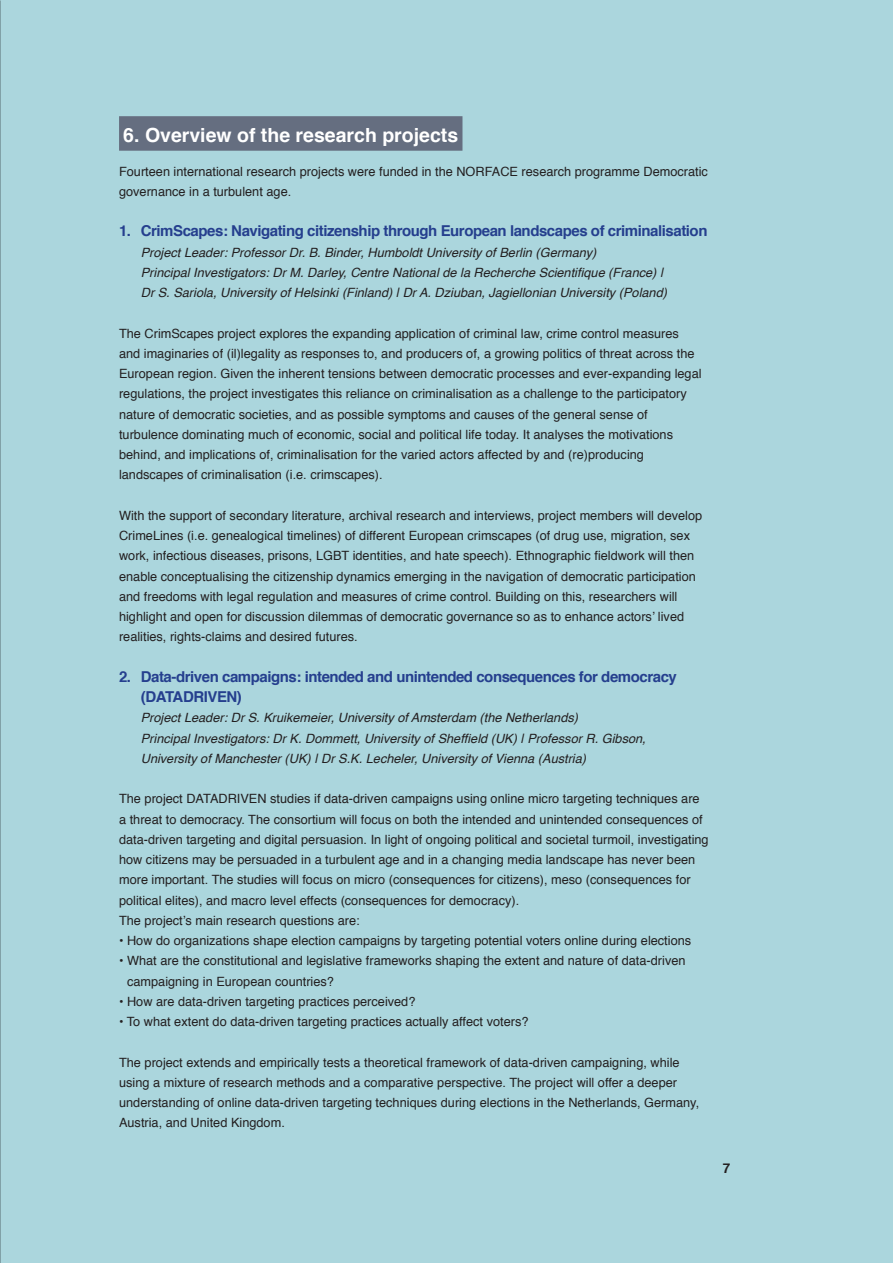
<style>
.page{position:relative;width:893px;height:1263px;background:#abd6dd}
.page>*{position:absolute;margin:0;border:0;box-sizing:border-box;transform-origin:0 0}
.kopvraag_zwart{font:700 19.5px "Helvetica";color:#fff}
.TUSSENKOP_DEF{font:700 15px/20.2px "Helvetica";letter-spacing:-.03em;color:#253f8e}
.t1{font:700 13.5px "Helvetica";color:#231f20}
.tekst_zwart{font:12.75px/20.2px "Helvetica";color:#231f20}
.tekst_zwart-2{font:italic 12.75px/20.2px "Helvetica";color:#231f20}
</style>
<div class="page">
<img style="left:0;top:0;width:1px;height:1263px">
<div style="left:119px;top:116px;width:343px;height:35px;background:#656e80"></div>
<p class="kopvraag_zwart" style="left:123px;top:120px;width:336px">6. Overview of the research projects</p>
<p class="tekst_zwart" style="left:119px;top:161px;width:590px">Fourteen international research projects were funded in the NORFACE research programme Democratic governance in a turbulent age.</p>
<p class="TUSSENKOP_DEF" style="left:119px;top:221px;width:590px">1. CrimScapes: Navigating citizenship through European landscapes of criminalisation</p>
<p class="tekst_zwart-2" style="left:141px;top:242px;width:528px">Project Leader: Professor Dr. B. Binder, Humboldt University of Berlin (Germany)<br>Principal Investigators: Dr M. Darley, Centre National de la Recherche Scientifique (France) |<br>Dr S. Sariola, University of Helsinki (Finland) | Dr A. Dziuban, Jagiellonian University (Poland)</p>
<p class="tekst_zwart" style="left:119px;top:323px;width:584px">The CrimScapes project explores the expanding application of criminal law, crime control measures and imaginaries of (il)legality as responses to, and producers of, a growing politics of threat across the European region. Given the inherent tensions between democratic processes and ever-expanding legal regulations, the project investigates this reliance on criminalisation as a challenge to the participatory nature of democratic societies, and as possible symptoms and causes of the general sense of turbulence dominating much of economic, social and political life today. It analyses the motivations behind, and implications of, criminalisation for the varied actors affected by and (re)producing landscapes of criminalisation (i.e. crimscapes).</p>
<p class="tekst_zwart" style="left:119px;top:506px;width:585px">With the support of secondary literature, archival research and interviews, project members will develop CrimeLines (i.e. genealogical timelines) of different European crimscapes (of drug use, migration, sex work, infectious diseases, prisons, LGBT identities, and hate speech). Ethnographic fieldwork will then enable conceptualising the citizenship dynamics emerging in the navigation of democratic participation and freedoms with legal regulation and measures of crime control. Building on this, researchers will highlight and open for discussion dilemmas of democratic governance so as to enhance actors’ lived realities, rights-claims and desired futures.</p>
<p class="TUSSENKOP_DEF" style="left:141px;top:667px;width:538px;text-indent:-22px">2. Data-driven campaigns: intended and unintended consequences for democracy (DATADRIVEN)</p>
<p class="tekst_zwart-2" style="left:141px;top:708px;width:506px">Project Leader: Dr S. Kruikemeier, University of Amsterdam (the Netherlands)<br>Principal Investigators: Dr K. Dommett, University of Sheffield (UK) | Professor R. Gibson,<br>University of Manchester (UK) | Dr S.K. Lecheler, University of Vienna (Austria)</p>
<p class="tekst_zwart" style="left:119px;top:789px;width:591px">The project DATADRIVEN studies if data-driven campaigns using online micro targeting techniques are a threat to democracy. The consortium will focus on both the intended and unintended consequences of data-driven targeting and digital persuasion. In light of ongoing political and societal turmoil, investigating how citizens may be persuaded in a turbulent age and in a changing media landscape has never been more important. The studies will focus on micro (consequences for citizens), meso (consequences for political elites), and macro level effects (consequences for democracy).</p>
<p class="tekst_zwart" style="left:119px;top:911px;width:242px">The project’s main research questions are:</p>
<p class="tekst_zwart" style="left:119px;top:931px;width:574px">• How do organizations shape election campaigns by targeting potential voters online during elections</p>
<p class="tekst_zwart" style="left:127px;top:951px;width:560px;text-indent:-8px">• What are the constitutional and legislative frameworks shaping the extent and nature of data-driven campaigning in European countries?</p>
<p class="tekst_zwart" style="left:119px;top:992px;width:298px">• How are data-driven targeting practices perceived?</p>
<p class="tekst_zwart" style="left:119px;top:1012px;width:411px">• To what extent do data-driven targeting practices actually affect voters?</p>
<p class="tekst_zwart" style="left:119px;top:1052px;width:582px">The project extends and empirically tests a theoretical framework of data-driven campaigning, while using a mixture of research methods and a comparative perspective. The project will offer a deeper understanding of online data-driven targeting techniques during elections in the Netherlands, Germany, Austria, and United Kingdom.</p>
<p class="t1" style="left:723px;top:1157px;width:9px">7</p>
</div>
